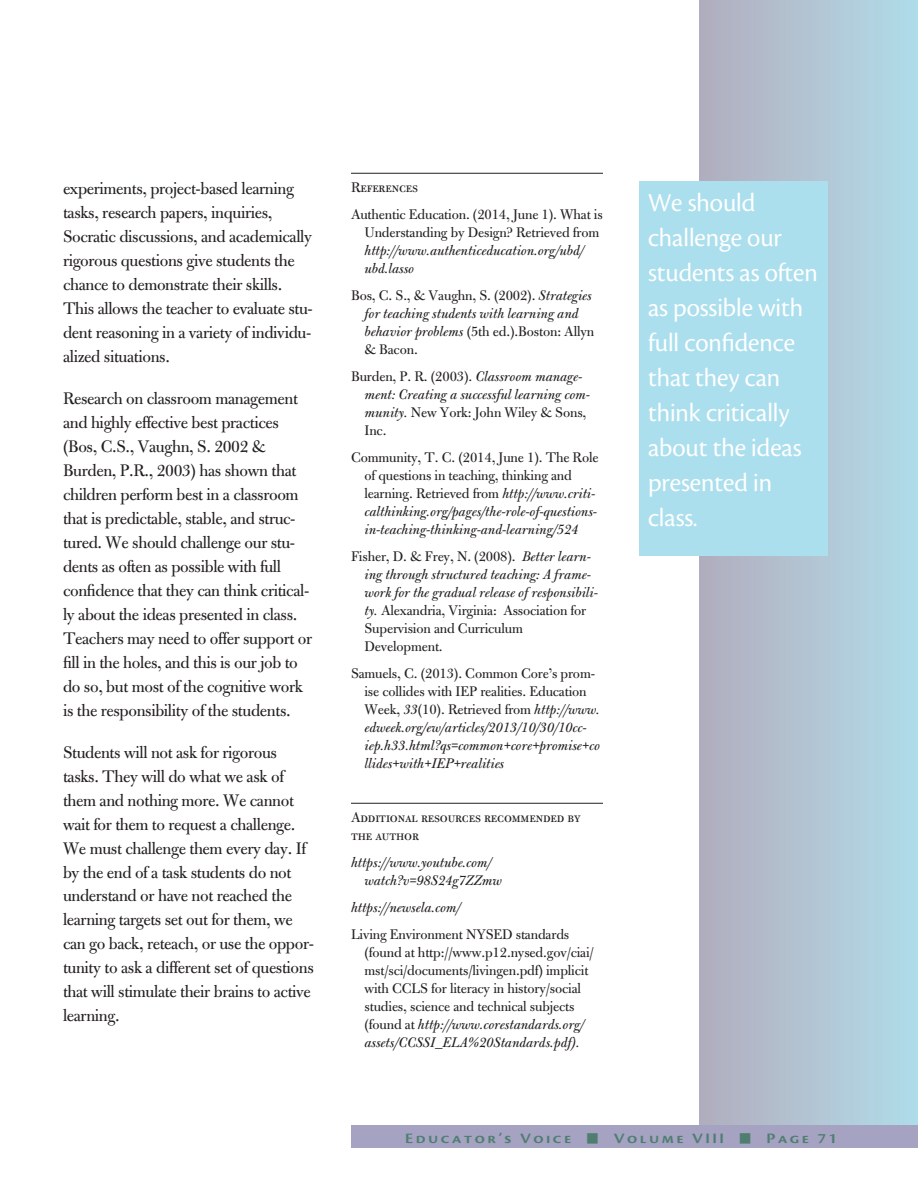
<style>
.page{position:relative;width:918px;height:1188px;background:#fff}
.page>*{position:absolute;margin:0;border:0;box-sizing:border-box;transform-origin:0 0}
.t1{font:27px/35px "Cronos Pro Disp";color:#fff}
.t2{font:18px/24px "Bulmer MT Std";letter-spacing:-.02em;color:#231f20}
.t3{font:italic 15px/18px "Bulmer MT Std";letter-spacing:-.01em;color:#231f20}
.t4{font:15px/18px "Bulmer MT Std";letter-spacing:-.01em;color:#231f20}
.t5{font:15px "Cronos Pro Semibold Disp";letter-spacing:.14em;color:#4f7e71;scale:1.2 1}
.s1{font-style:normal}
.s2{font-style:italic}
</style>
<div class="page">
<div style="left:699px;top:0;width:219px;height:1125px;background:linear-gradient(to right,#b2adbd,#b1dce9)"></div>
<div style="left:352px;top:1125px;width:566px;height:23px;background:#a5a2c2"></div>
<hr style="left:351px;top:173px;width:252px;height:1px;background:#231f20">
<hr style="left:351px;top:803px;width:252px;height:1px;background:#231f20">
<div style="left:639px;top:181px;width:189px;height:375px;background:#acdfed"></div>
<p class="t2" style="left:63px;top:176px;width:251px">experiments, project-based learning tasks, research papers, inquiries, Socratic discussions, and academically rigorous questions give students the chance to demonstrate their skills.<br>This allows the teacher to evaluate stu&shy;dent reasoning in a variety of individu&shy;alized situations.</p>
<p class="t2" style="left:63px;top:386px;width:251px">Research on classroom management and highly effective best practices (Bos, C.S., Vaughn, S. 2002 &amp; Burden, P.R., 2003) has shown that children perform best in a classroom that is predictable, stable, and struc&shy;tured. We should challenge our stu&shy;dents as often as possible with full confidence that they can think critical&shy;ly about the ideas presented in class.<br>Teachers may need to offer support or fill in the holes, and this is our job to do so, but most of the cognitive work is the responsibility of the students.</p>
<p class="t2" style="left:63px;top:740px;width:252px">Students will not ask for rigorous tasks. They will do what we ask of them and nothing more. We cannot wait for them to request a challenge.<br>We must challenge them every day. If by the end of a task students do not understand or have not reached the learning targets set out for them, we can go back, reteach, or use the oppor&shy;tunity to ask a different set of questions that will stimulate their brains to active learning.</p>
<p class="t4" style="left:351px;top:174px;width:253px;line-height:27px">References<br>Authentic Education. (2014, June 1). What is</p>
<p class="t4" style="left:364px;top:223px;width:236px">Understanding by Design? Retrieved from</p>
<p class="t3" style="left:364px;top:241px;width:221px">http://www.authenticeducation.org/ubd/ ubd.lasso</p>
<p class="t3" style="left:364px;top:286px;width:231px;text-indent:-14px"><span class="s1">Bos, C. S., &amp; Vaughn, S. (2002).</span> Strategies for teaching students with learning and behavior problems <span class="s1">(5th ed.).Boston: Allyn &amp; Bacon.</span></p>
<p class="t3" style="left:364px;top:367px;width:227px;text-indent:-14px"><span class="s1">Burden, P. R. (2003).</span> Classroom manage&shy;ment: Creating a successful learning com&shy;munity. <span class="s1">New York: John Wiley &amp; Sons,<br>Inc.</span></p>
<p class="t3" style="left:364px;top:448px;width:236px;text-indent:-14px"><span class="s1">Community, T. C. (2014, June 1). The Role of questions in teaching, thinking and learning. Retrieved from</span> http://www.criti&shy;calthinking.org/pages/the-role-of-questions&shy;in-teaching-thinking-and-learning/524</p>
<p class="t4" style="left:364px;top:547px;width:235px;text-indent:-14px">Fisher, D. &amp; Frey, N. (2008). <span class="s2">Better learn&shy;ing through structured teaching: A frame&shy;work for the gradual release of responsibili&shy;ty.</span> Alexandria, Virginia: Association for Supervision and Curriculum Development.</p>
<p class="t3" style="left:364px;top:664px;width:237px;text-indent:-14px"><span class="s1">Samuels, C. (2013). Common Core’s prom&shy;ise collides with IEP realities. Education Week,</span> 33<span class="s1">(10). Retrieved from</span> http://www. edweek.org/ew/articles/2013/10/30/10cc&shy;iep.h33.html?qs=common+core+promise+co llides+with+IEP+realities</p>
<p class="t4" style="left:351px;top:808px;width:231px">Additional resources recommended by the author</p>
<p class="t3" style="left:364px;top:853px;width:139px;text-indent:-14px">https://www.youtube.com/ watch?v=98S24g7ZZmw</p>
<p class="t3" style="left:351px;top:898px;width:111px">https://newsela.com/</p>
<p class="t4" style="left:364px;top:925px;width:231px;text-indent:-14px">Living Environment NYSED standards (found at http://www.p12.nysed.gov/ciai/ mst/sci/documents/livingen.pdf) implicit with CCLS for literacy in history/social studies, science and technical subjects (found at <span class="s2">http://www.corestandards.org/ assets/CCSSI_ELA%20Standards.pdf).</span></p>
<h1 class="t1" style="left:648px;top:185px;width:171px">We should challenge our students as often as possible with full confidence that they can think critically about the ideas presented in class.</h1>
<p class="t5" style="left:405px;top:1130px;width:361px">Educator’s Voice ■ Volume VIII ■ Page 71</p>
</div>
